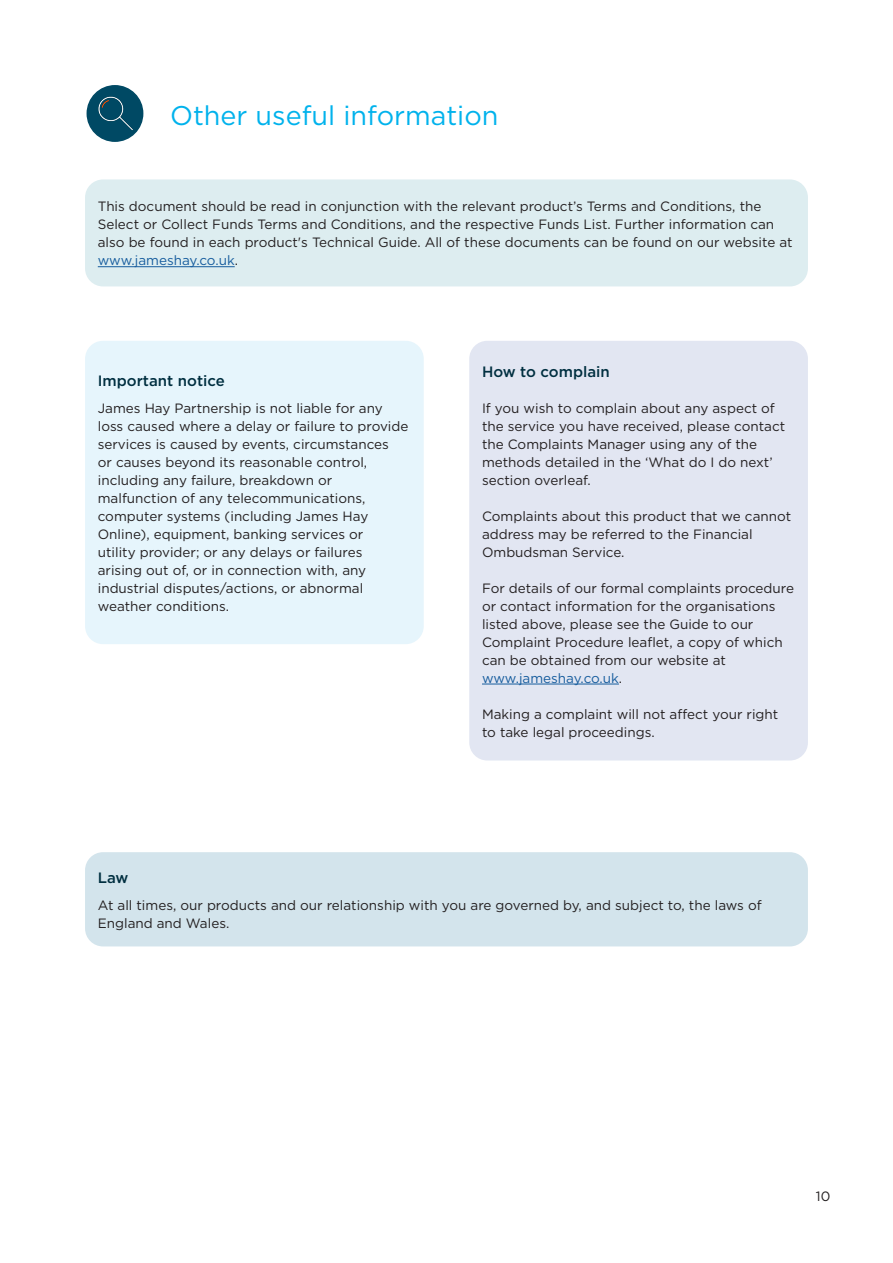
<style>
.page{position:relative;width:893px;height:1263px;background:#fff}
.page>*{position:absolute;margin:0;border:0;box-sizing:border-box;transform-origin:0 0}
.t1{font:27px "Gotham";color:#00b2ec}
.t2{font:500 15px "Gotham";color:#002f40}
.t3{font:13.5px/18px "Gotham";color:#231f20}
.s1{color:#175d9e}
</style>
<div class="page">
<div style="left:85px;top:179px;width:723px;height:107px;background:#ddedf0;border-radius:18px"></div>
<hr style="left:98px;top:266px;width:137px;height:1px;background:#175d9e">
<div style="left:85px;top:341px;width:339px;height:303px;background:#e6f5fc;border-radius:18px"></div>
<div style="left:469px;top:341px;width:339px;height:419px;background:#e2e6f2;border-radius:18px"></div>
<hr style="left:482px;top:684px;width:137px;height:1px;background:#175d9e">
<div style="left:85px;top:852px;width:723px;height:94px;background:#d3e4ec;border-radius:18px"></div>
<div style="left:87px;top:86px;width:56px;height:55px;background:#004964;border-radius:50%"></div>
<div style="left:87px;top:85px;width:56px;height:57px;border:2px solid #004964;border-radius:50%"></div>
<img style="left:97px;top:91px;width:39px;height:44px">
<h1 class="t1" style="left:170px;top:98px;width:330px">Other useful information</h1>
<p class="t3" style="left:98px;top:197px;width:696px">This document should be read in conjunction with the relevant product’s Terms and Conditions, the Select or Collect Funds Terms and Conditions, and the respective Funds List. Further information can also be found in each product's Technical Guide. All of these documents can be found on our website at <span class="s1">www.jameshay.co.uk</span>.</p>
<p class="t2" style="left:98px;top:371px;width:129px">Important notice</p>
<p class="t3" style="left:98px;top:399px;width:312px">James Hay Partnership is not liable for any loss caused where a delay or failure to provide services is caused by events, circumstances<br>or causes beyond its reasonable control, including any failure, breakdown or malfunction of any telecommunications, computer systems (including James Hay Online), equipment, banking services or<br>utility provider; or any delays or failures arising out of, or in connection with, any industrial disputes/actions, or abnormal weather conditions.</p>
<p class="t2" style="left:482px;top:361px;width:129px">How to complain</p>
<p class="t3" style="left:482px;top:399px;width:305px">If you wish to complain about any aspect of the service you have received, please contact the Complaints Manager using any of the methods detailed in the ‘What do I do next’ section overleaf.</p>
<p class="t3" style="left:482px;top:507px;width:311px">Complaints about this product that we cannot address may be referred to the Financial<br>Ombudsman Service.</p>
<p class="t3" style="left:482px;top:579px;width:314px">For details of our formal complaints procedure or contact information for the organisations listed above, please see the Guide to our Complaint Procedure leaflet, a copy of which can be obtained from our website at <span class="s1">www.jameshay.co.uk</span>.</p>
<p class="t3" style="left:482px;top:705px;width:298px">Making a complaint will not affect your right to take legal proceedings.</p>
<p class="t2" style="left:98px;top:868px;width:32px">Law</p>
<p class="t3" style="left:98px;top:895px;width:665px">At all times, our products and our relationship with you are governed by, and subject to, the laws of<br>England and Wales.</p>
<p class="t3" style="left:816px;top:1187px;width:16px">10</p>
</div>
